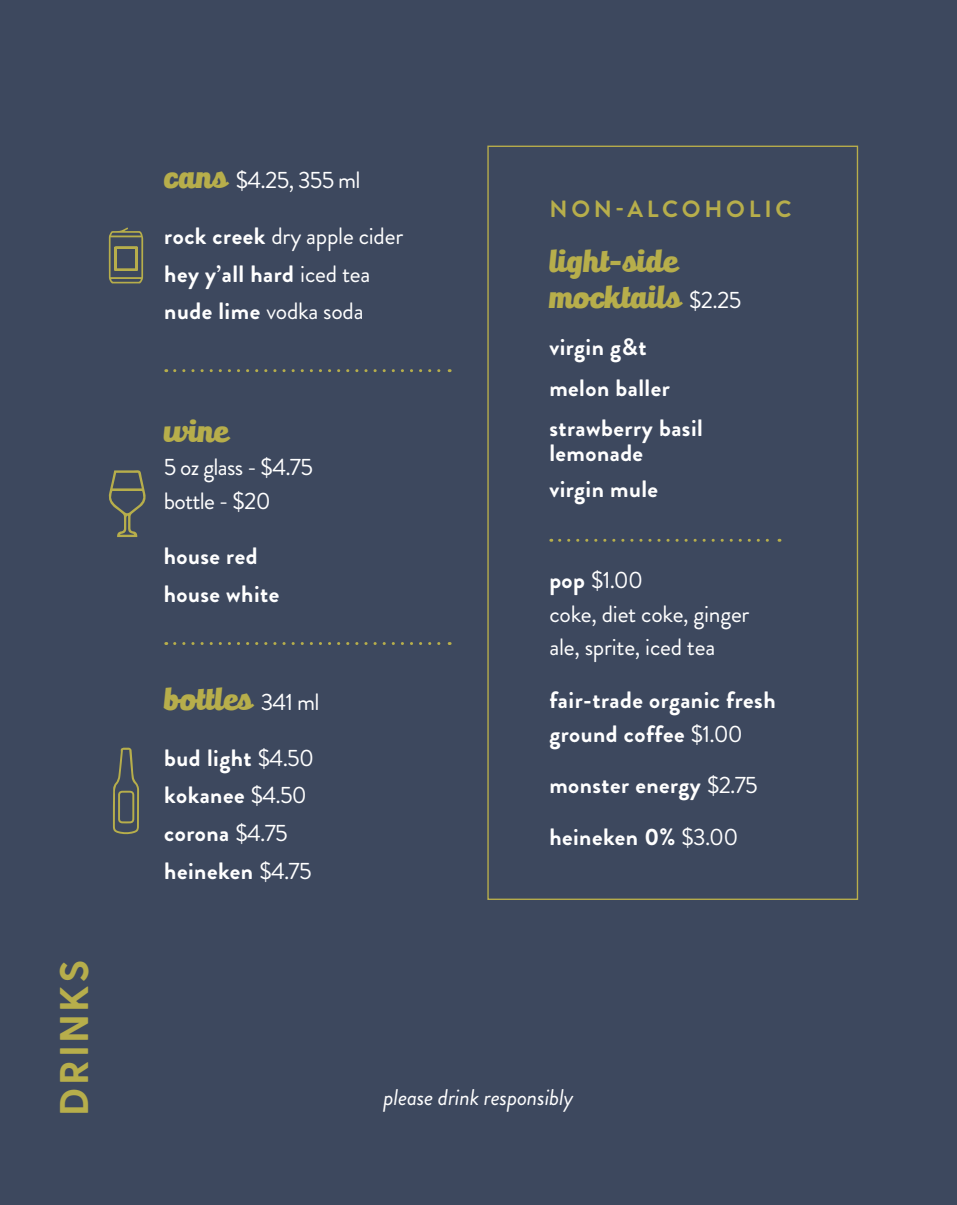
<style>
.page{position:relative;width:957px;height:1205px;background:#3d485e}
.page>*{position:absolute;margin:0;border:0;box-sizing:border-box;transform-origin:0 0}
.t1{font:700 40px "Greycliff CF";letter-spacing:.11em;color:#b7ae4b}
.t2{font:29.5px "Bulletto Killa";color:#b7ae4b}
.t3{font:700 23.75px/37.8px "Brandon Grotesque";letter-spacing:.02em;color:#fff}
.t4{font:23.75px/33.8px "Brandon Grotesque";letter-spacing:-.01em;color:#fff}
.t5{font:23.75px/33.8px "Brandon Grotesque";letter-spacing:-.03em;color:#fff}
.t6{font:700 23.5px "Brandon Grotesque";letter-spacing:.16em;color:#b7ae4b}
.t7{font:italic 22.75px "Brandon Grotesque";letter-spacing:-.01em;color:#fff}
.s1{color:#b7ae4b}
.s2{font-weight:400}
.s3{font-weight:700}
</style>
<div class="page">
<svg style="left:175px;top:369px;width:275px;height:3px"></svg>
<svg style="left:175px;top:642px;width:275px;height:3px"></svg>
<svg style="left:559px;top:539px;width:221px;height:3px"></svg>
<svg style="left:108px;top:470px;width:38px;height:67px"></svg>
<svg style="left:113px;top:748px;width:26px;height:86px"></svg>
<svg style="left:109px;top:228px;width:34px;height:55px"></svg>
<h1 class="t1" style="left:50px;top:1115px;width:156px;rotate:-90deg">DRINKS</h1>
<p class="t4" style="left:196px;top:163px;width:166px"><span class="s1">■▲</span> $4.25, 355 ml</p>
<p class="t3" style="left:164px;top:217px;width:240px">rock creek <span class="s2">dry apple cider </span>hey y’all hard <span class="s2">iced tea </span>nude lime <span class="s2">vodka soda</span></p>
<p class="t2" style="left:198px;top:414px;width:18px">■</p>
<p class="t5" style="left:164px;top:450px;width:151px">5 oz glass - $4.75 bottle - $20</p>
<p class="t3" style="left:164px;top:538px;width:117px">house red house white</p>
<p class="t4" style="left:180px;top:685px;width:141px"><span class="s1">□▼▼●</span> <span class="s1">▲</span> 341 ml</p>
<p class="t3" style="left:164px;top:739px;width:151px">bud light <span class="s2">$4.50 </span>kokanee <span class="s2">$4.50 </span>corona <span class="s2">$4.75 </span>heineken <span class="s2">$4.75</span></p>
<p class="t6" style="left:549px;top:193px;width:244px">NON-ALCOHOLIC</p>
<p class="t2" style="left:549px;top:245px;width:89px">● ▼▲</p>
<p class="t3" style="left:549px;top:276px;width:193px;line-height:47.5px;text-indent:25px"><span class="s1">□</span> <span class="s1">▼</span> <span class="s1">●▲</span> <span class="s2">$2.25 </span>virgin g&amp;t</p>
<p class="t3" style="left:549px;top:367px;width:155px;line-height:40.5px">melon baller strawberry basil</p>
<p class="t3" style="left:549px;top:436px;width:110px;line-height:35.2px">lemonade virgin mule</p>
<p class="t4" style="left:549px;top:563px;width:202px"><span class="s3">pop</span> $1.00<br>coke, diet coke, ginger ale, sprite, iced tea</p>
<p class="t3" style="left:549px;top:683px;width:228px;line-height:33.8px">fair-trade organic fresh ground coffee <span class="s2">$1.00</span></p>
<p class="t3" style="left:549px;top:760px;width:210px;line-height:51.2px">monster energy <span class="s2">$2.75 </span>heineken 0% <span class="s2">$3.00</span></p>
<p class="t7" style="left:383px;top:1082px;width:191px">please drink responsibly</p>
</div>
